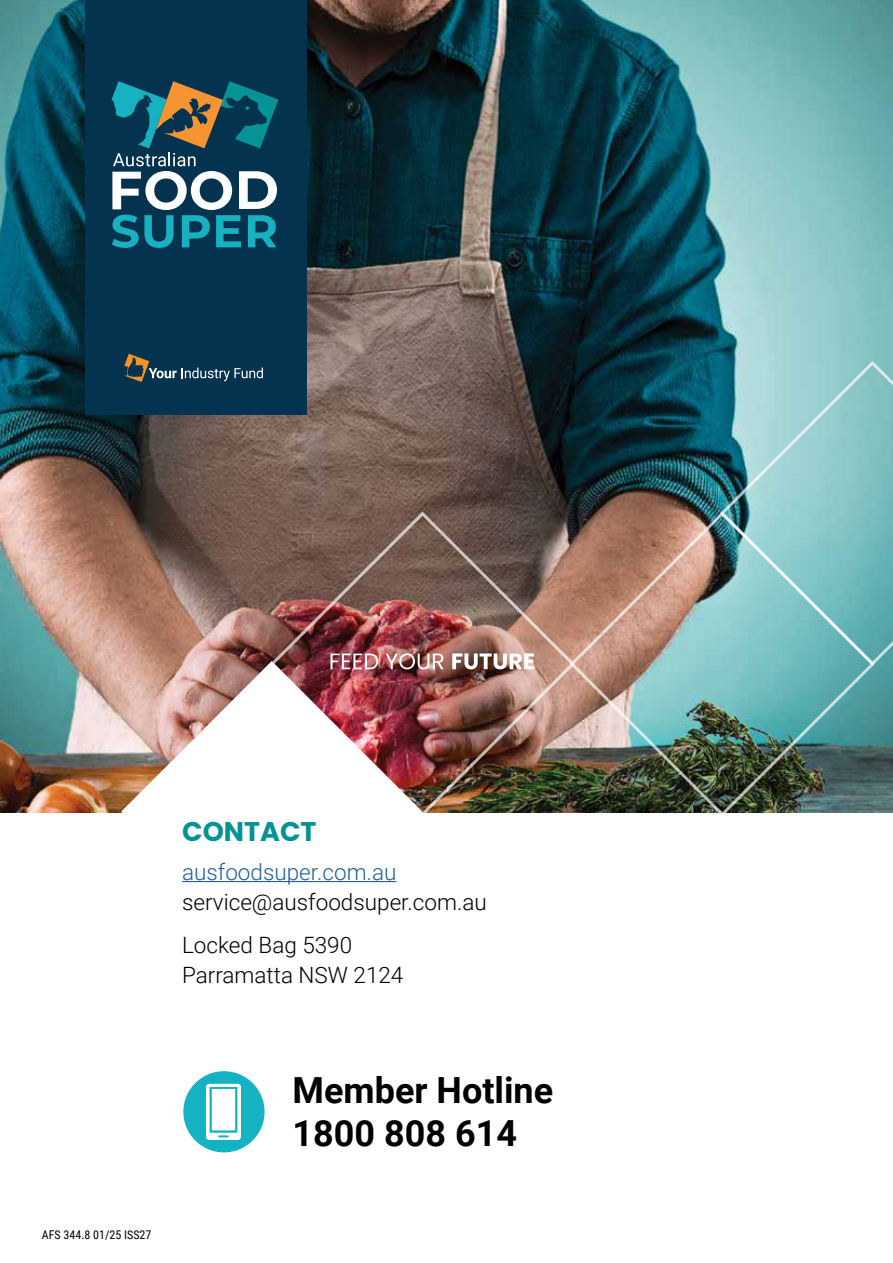
<style>
.page{position:relative;width:893px;height:1263px;background:#fff}
.page>*{position:absolute;margin:0;border:0;box-sizing:border-box;transform-origin:0 0}
.t1{font:700 36px/42.8px "Roboto";color:#000}
.t2{font:700 27px "Poppins";color:#049295}
.t3{font:300 22.5px/42.8px "Roboto";color:#000}
.t4{font:300 22.5px "Roboto";color:#215e9e}
.t5{font:12px "Roboto Condensed";color:#000}
</style>
<div class="page">
<img style="left:0;top:0;width:893px;height:812px">
<svg style="left:718px;top:359px;width:175px;height:309px;background:#83bec1"></svg>
<img style="left:268px;top:509px;width:300px;height:304px">
<img style="left:568px;top:509px;width:309px;height:304px">
<div style="left:85px;top:0;width:221px;height:414px;background:#03334e"></div>
<svg style="left:111px;top:81px;width:167px;height:167px"></svg>
<svg style="left:124px;top:354px;width:139px;height:28px"></svg>
<img style="left:121px;top:661px;width:301px;height:222px">
<hr style="left:182px;top:881px;width:214px;height:1px;background:#215e9e">
<div style="left:182px;top:1070px;width:83px;height:83px;background:#15b2c3;border-radius:50%"></div>
<svg style="left:206px;top:1084px;width:35px;height:56px;background:#d6f1f4"></svg>
<div style="left:181px;top:1069px;width:85px;height:85px;border:2px solid #fff;border-radius:50%"></div>
<img style="left:331px;top:653px;width:203px;height:16px">
<p class="t2" style="left:182px;top:816px;width:136px">CONTACT</p>
<p class="t4" style="left:182px;top:856px;width:216px">ausfoodsuper.com.au</p>
<p class="t3" style="left:182px;top:880px;width:306px">service@ausfoodsuper.com.au<br>Locked Bag 5390</p>
<p class="t3" style="left:182px;top:952px;width:223px">Parramatta NSW 2124</p>
<p class="t5" style="left:42px;top:1226px;width:111px">AFS 344.8 01/25 ISS27</p>
<h1 class="t1" style="left:293px;top:1067px;width:262px">Member Hotline<br>1800 808 614</h1>
</div>
